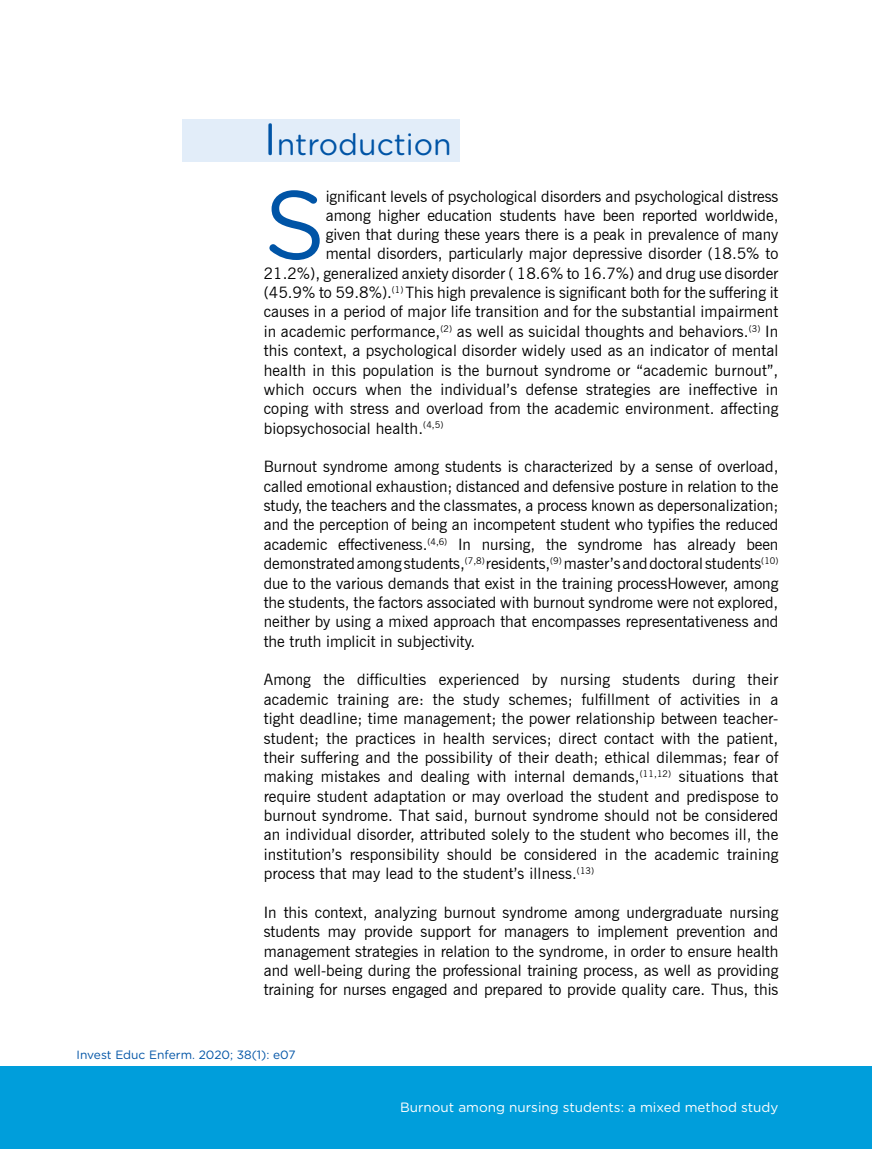
<style>
.page{position:relative;width:872px;height:1149px;background:#fff}
.page>*{position:absolute;margin:0;border:0;box-sizing:border-box;transform-origin:0 0}
.t1{font:96.75px "Gotham Rounded";color:#0054a6}
.t2{font:30px "Gotham Rounded";color:#0054a6}
.t3{font:15.75px/19.4px "News Gothic BT";letter-spacing:.01em;color:#000;text-align:justify}
.t4{font:13.5px "Gotham Rounded";color:#fff}
.t5{font:12px "Gotham Rounded";color:#0054a6}
.s1{font-size:45px}
</style>
<div class="page">
<div style="left:0;top:1065px;width:871px;height:83px;background:#009edb"></div>
<div style="left:182px;top:119px;width:277px;height:42px;background:#e2edf9"></div>
<h2 class="t2" style="left:264px;top:124px;width:189px"><span class="s1">I</span>ntroduction</h2>
<h1 class="t1" style="left:264px;top:158px;width:63px">S</h1>
<p class="t3" style="left:326px;top:186px;width:454px">ignificant levels of psychological disorders and psychological distress</p>
<p class="t3" style="left:326px;top:205px;width:454px">among higher education students have been reported worldwide,</p>
<p class="t3" style="left:326px;top:224px;width:454px">given that during these years there is a peak in prevalence of many</p>
<p class="t3" style="left:326px;top:244px;width:454px">mental disorders, particularly major depressive disorder (18.5% to</p>
<p class="t3" style="left:264px;top:263px;width:516px">21.2%), generalized anxiety disorder ( 18.6% to 16.7%) and drug use disorder</p>
<p class="t3" style="left:264px;top:282px;width:516px">(45.9% to 59.8%).<sup>(1)</sup> This high prevalence is significant both for the suffering it</p>
<p class="t3" style="left:264px;top:302px;width:516px">causes in a period of major life transition and for the substantial impairment</p>
<p class="t3" style="left:264px;top:321px;width:516px">in academic performance,<sup>(2)</sup> as well as suicidal thoughts and behaviors.<sup>(3)</sup> In</p>
<p class="t3" style="left:264px;top:340px;width:516px">this context, a psychological disorder widely used as an indicator of mental</p>
<p class="t3" style="left:264px;top:360px;width:516px">health in this population is the burnout syndrome or “academic burnout”,</p>
<p class="t3" style="left:264px;top:379px;width:516px">which occurs when the individual’s defense strategies are ineffective in</p>
<p class="t3" style="left:264px;top:399px;width:516px">coping with stress and overload from the academic environment. affecting</p>
<p class="t3" style="left:264px;top:418px;width:181px">biopsychosocial health.<sup>(4,5)</sup></p>
<p class="t3" style="left:264px;top:457px;width:516px">Burnout syndrome among students is characterized by a sense of overload, called emotional exhaustion; distanced and defensive posture in relation to the study, the teachers and the classmates, a process known as depersonalization; and the perception of being an incompetent student who typifies the reduced academic effectiveness.<sup>(4,6)</sup> In nursing, the syndrome has already been demonstrated among students,<sup>(7,8)</sup> residents,<sup>(9)</sup> master’s and doctoral students<sup>(10) </sup>due to the various demands that exist in the training processHowever, among the students, the factors associated with burnout syndrome were not explored, neither by using a mixed approach that encompasses representativeness and the truth implicit in subjectivity.</p>
<p class="t3" style="left:264px;top:669px;width:516px">Among the difficulties experienced by nursing students during their academic training are: the study schemes; fulfillment of activities in a tight deadline; time management; the power relationship between teacher&shy;student; the practices in health services; direct contact with the patient, their suffering and the possibility of their death; ethical dilemmas; fear of making mistakes and dealing with internal demands,<sup>(11,12)</sup> situations that require student adaptation or may overload the student and predispose to burnout syndrome. That said, burnout syndrome should not be considered an individual disorder, attributed solely to the student who becomes ill, the institution’s responsibility should be considered in the academic training process that may lead to the student’s illness.<sup>(13)</sup></p>
<p class="t3" style="left:264px;top:902px;width:516px">In this context, analyzing burnout syndrome among undergraduate nursing students may provide support for managers to implement prevention and management strategies in relation to the syndrome, in order to ensure health and well-being during the professional training process, as well as providing training for nurses engaged and prepared to provide quality care. Thus, this</p>
<p class="t5" style="left:77px;top:1046px;width:220px">Invest Educ Enferm. 2020; 38(1): e07</p>
<p class="t4" style="left:400px;top:1097px;width:380px">Burnout among nursing students: a mixed method study</p>
</div>
